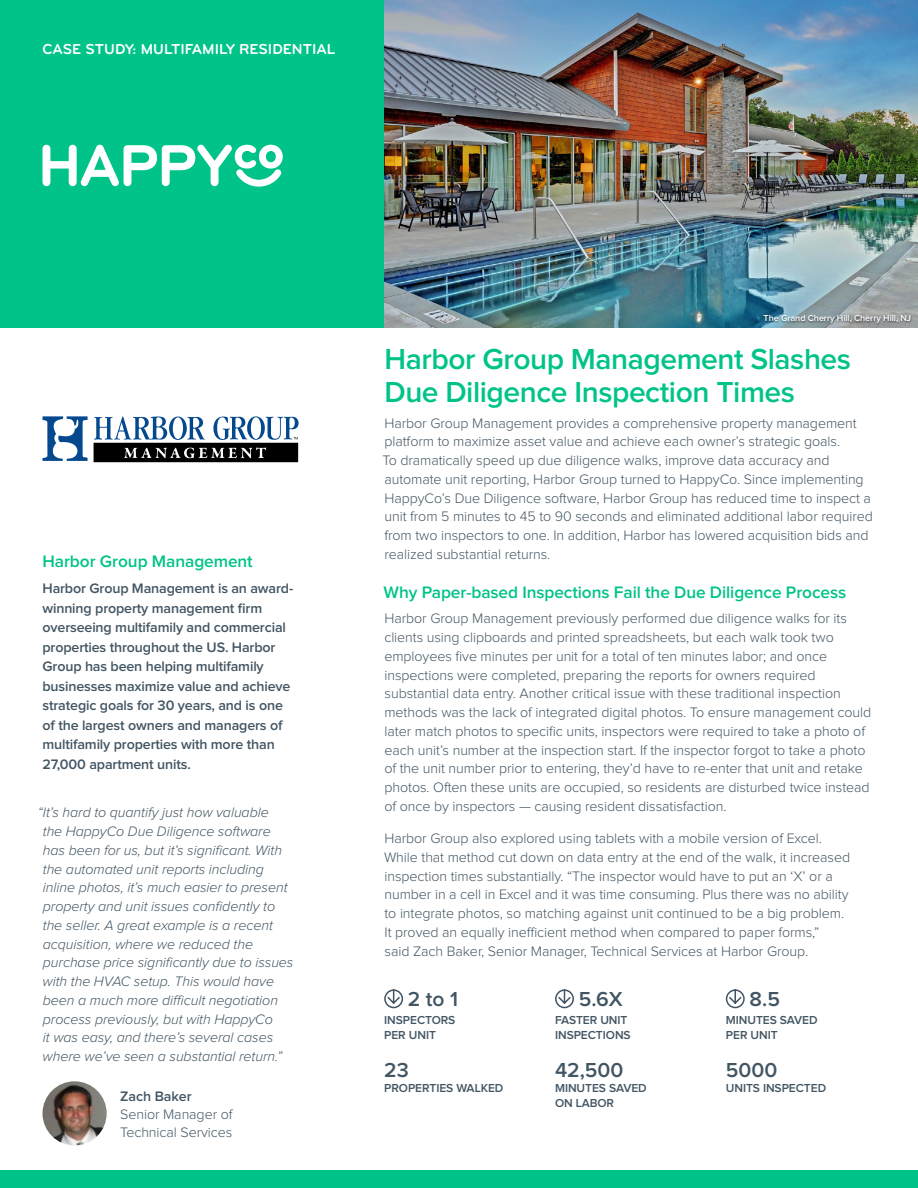
<style>
.page{position:relative;width:918px;height:1188px;background:#fff}
.page>*{position:absolute;margin:0;border:0;box-sizing:border-box;transform-origin:0 0}
.Heading__Top_Level{font:600 30px/33px "Proxima Nova";letter-spacing:-.015em;color:#00c389}
.NOI__Heading{font:600 21px "Proxima Nova";color:#425563}
.Heading__Sub{font:600 17.25px "Proxima Nova";letter-spacing:-.005em;color:#00c389}
.Title__Case_Study{font:700 15px "Bryant Pro";color:#fff}
.Body_Text{font:300 14.25px/18.8px "Proxima Nova";letter-spacing:-.005em;color:#425563}
.t1{font:italic 300 14.25px/18.8px "Proxima Nova";letter-spacing:-.005em;color:#425563}
.Sidebar_Intro_Text{font:600 14.25px/19.5px "Proxima Nova";letter-spacing:-.01em;color:#425563}
.NOI__Info{font:600 12px/15px "Proxima Nova";letter-spacing:-.005em;color:#425563}
.NOI__Heading-2{font:600 12px/15px "Proxima Nova";letter-spacing:-.005em;color:#425563}
.Body_Text-2{font:600 9px "Proxima Nova";letter-spacing:-.005em;color:#fff}
.s1{font-weight:600}
</style>
<div class="page">
<div style="left:0;top:0;width:918px;height:328px;background:#00c389"></div>
<svg style="left:43px;top:145px;width:240px;height:42px"></svg>
<img style="left:384px;top:0;width:534px;height:328px">
<div style="left:0;top:1171px;width:918px;height:17px;background:#00c389"></div>
<svg style="left:725px;top:989px;width:20px;height:20px"></svg>
<svg style="left:384px;top:989px;width:20px;height:20px"></svg>
<svg style="left:555px;top:989px;width:19px;height:20px"></svg>
<svg style="left:43px;top:416px;width:45px;height:45px"></svg>
<svg style="left:94px;top:416px;width:205px;height:46px"></svg>
<img style="left:43px;top:1081px;width:64px;height:64px;border-radius:32px">
<div style="left:762px;top:314px;width:151px;height:11px;background:#000;opacity:.5"></div>
<p class="Title__Case_Study" style="left:43px;top:39px;width:294px">CASE STUDY: MULTIFAMILY RESIDENTIAL</p>
<p class="Heading__Sub" style="left:43px;top:554px;width:212px">Harbor Group Management</p>
<p class="Sidebar_Intro_Text" style="left:43px;top:580px;width:252px">Harbor Group Management is an award&shy;winning property management firm overseeing multifamily and commercial properties throughout the US. Harbor Group has been helping multifamily businesses maximize value and achieve strategic goals for 30 years, and is one of the largest owners and managers of multifamily properties with more than 27,000 apartment units.</p>
<p class="t1" style="left:43px;top:804px;width:252px;text-indent:-5px">“It’s hard to quantify just how valuable<br>the HappyCo Due Diligence software has been for us, but it’s significant. With the automated unit reports including inline photos, it’s much easier to present property and unit issues confidently to the seller. A great example is a recent acquisition, where we reduced the purchase price significantly due to issues with the HVAC setup. This would have been a much more difficult negotiation process previously, but with HappyCo<br>it was easy, and there’s several cases where we’ve seen a substantial return.”</p>
<p class="Body_Text" style="left:120px;top:1088px;width:114px;line-height:18px"><span class="s1">Zach Baker<br></span>Senior Manager of<br>Technical Services</p>
<p class="Body_Text-2" style="left:764px;top:314px;width:149px">The Grand Cherry Hill, Cherry Hill, NJ</p>
<p class="Heading__Top_Level" style="left:385px;top:344px;width:468px">Harbor Group Management Slashes<br>Due Diligence Inspection Times</p>
<p class="Body_Text" style="left:382px;top:414px;width:492px">Harbor Group Management provides a comprehensive property management platform to maximize asset value and achieve each owner’s strategic goals.<br>To dramatically speed up due diligence walks, improve data accuracy and automate unit reporting, Harbor Group turned to HappyCo. Since implementing HappyCo’s Due Diligence software, Harbor Group has reduced time to inspect a unit from 5 minutes to 45 to 90 seconds and eliminated additional labor required from two inspectors to one. In addition, Harbor has lowered acquisition bids and realized substantial returns.</p>
<p class="Heading__Sub" style="left:384px;top:584px;width:464px">Why Paper-based Inspections Fail the Due Diligence Process</p>
<p class="Body_Text" style="left:384px;top:610px;width:488px">Harbor Group Management previously performed due diligence walks for its clients using clipboards and printed spreadsheets, but each walk took two employees five minutes per unit for a total of ten minutes labor; and once inspections were completed, preparing the reports for owners required substantial data entry. Another critical issue with these traditional inspection methods was the lack of integrated digital photos. To ensure management could later match photos to specific units, inspectors were required to take a photo of each unit’s number at the inspection start. If the inspector forgot to take a photo of the unit number prior to entering, they’d have to re-enter that unit and retake photos. Often these units are occupied, so residents are disturbed twice instead of once by inspectors — causing resident dissatisfaction.</p>
<p class="Body_Text" style="left:384px;top:830px;width:468px">Harbor Group also explored using tablets with a mobile version of Excel.<br>While that method cut down on data entry at the end of the walk, it increased inspection times substantially. “The inspector would have to put an ‘X’ or a number in a cell in Excel and it was time consuming. Plus there was no ability to integrate photos, so matching against unit continued to be a big problem.<br>It proved an equally inefficient method when compared to paper forms,”<br>said Zach Baker, Senior Manager, Technical Services at Harbor Group.</p>
<p class="NOI__Heading" style="left:408px;top:989px;width:52px">2 to 1</p>
<p class="NOI__Info" style="left:384px;top:1013px;width:73px">INSPECTORS<br>PER UNIT</p>
<p class="NOI__Heading" style="left:384px;top:1061px;width:26px">23</p>
<p class="NOI__Info" style="left:384px;top:1081px;width:121px">PROPERTIES WALKED</p>
<p class="NOI__Heading" style="left:579px;top:989px;width:45px">5.6X</p>
<p class="NOI__Info" style="left:555px;top:1013px;width:77px">FASTER UNIT<br>INSPECTIONS</p>
<p class="NOI__Heading" style="left:555px;top:1061px;width:70px">42,500</p>
<p class="NOI__Heading-2" style="left:555px;top:1081px;width:93px">MINUTES SAVED<br>ON LABOR</p>
<p class="NOI__Heading" style="left:750px;top:989px;width:32px">8.5</p>
<p class="NOI__Info" style="left:726px;top:1013px;width:93px">MINUTES SAVED<br>PER UNIT</p>
<p class="NOI__Heading" style="left:726px;top:1061px;width:53px">5000</p>
<p class="NOI__Info" style="left:726px;top:1081px;width:102px">UNITS INSPECTED</p>
</div>
